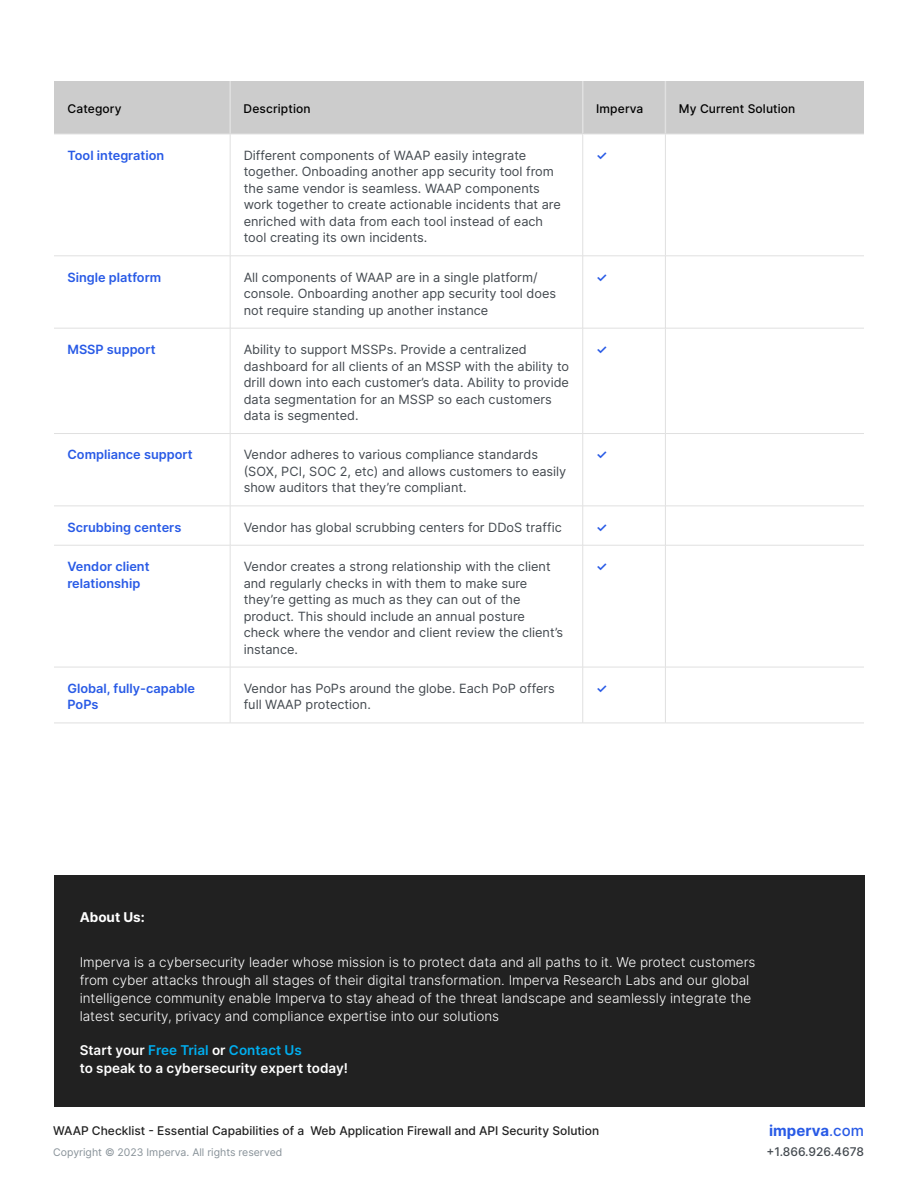
<style>
.page{position:relative;width:918px;height:1188px;background:#fff}
.page>*{position:absolute;margin:0;border:0;box-sizing:border-box;transform-origin:0 0}
.t1{font:700 15px "Inter";color:#285ae6}
.t2{font:300 13.5px/18px "Inter";color:#fff}
.t3{font:600 13.5px/18px "Inter";color:#fff}
.t4{font:700 13.5px "Inter";color:#fff}
.t5{font:12.75px/16.5px "Inter";color:#43494f}
.t6{font:600 12.75px/16.5px "Inter";color:#285ae6}
.t7{font:500 12px "Inter";color:#212121}
.t8{font:500 12px "Inter";letter-spacing:.01em;color:#000}
.t9{font:500 12px "Inter";color:#43494f}
.t10{font:10.5px "Inter";color:#879198}
.s1{color:#00aeef}
.s2{font-weight:400}
.s3{font-weight:500}
</style>
<div class="page">
<div style="left:54px;top:81px;width:810px;height:53px;background:#ccc"></div>
<hr style="left:229px;top:81px;width:2px;height:53px;background:#e0e0e0">
<hr style="left:582px;top:81px;width:2px;height:53px;background:#e0e0e0">
<hr style="left:665px;top:81px;width:1px;height:53px;background:#e0e0e0">
<hr style="left:54px;top:134px;width:176px;height:1px;background:#e0e0e0">
<hr style="left:230px;top:134px;width:353px;height:1px;background:#e0e0e0">
<hr style="left:230px;top:134px;width:1px;height:122px;background:#e0e0e0">
<hr style="left:582px;top:134px;width:1px;height:122px;background:#e0e0e0">
<hr style="left:665px;top:134px;width:1px;height:122px;background:#e0e0e0">
<hr style="left:54px;top:256px;width:176px;height:1px;background:#e0e0e0">
<hr style="left:230px;top:256px;width:353px;height:1px;background:#e0e0e0">
<hr style="left:230px;top:256px;width:1px;height:72px;background:#e0e0e0">
<hr style="left:583px;top:256px;width:82px;height:1px;background:#e0e0e0">
<hr style="left:582px;top:256px;width:1px;height:72px;background:#e0e0e0">
<hr style="left:665px;top:256px;width:199px;height:1px;background:#e0e0e0">
<hr style="left:665px;top:256px;width:1px;height:72px;background:#e0e0e0">
<hr style="left:54px;top:328px;width:176px;height:1px;background:#e0e0e0">
<hr style="left:230px;top:328px;width:353px;height:1px;background:#e0e0e0">
<hr style="left:230px;top:328px;width:1px;height:105px;background:#e0e0e0">
<hr style="left:583px;top:328px;width:82px;height:1px;background:#e0e0e0">
<hr style="left:582px;top:328px;width:1px;height:105px;background:#e0e0e0">
<hr style="left:665px;top:328px;width:199px;height:1px;background:#e0e0e0">
<hr style="left:665px;top:328px;width:1px;height:105px;background:#e0e0e0">
<hr style="left:54px;top:433px;width:176px;height:1px;background:#e0e0e0">
<hr style="left:230px;top:433px;width:353px;height:1px;background:#e0e0e0">
<hr style="left:230px;top:434px;width:1px;height:72px;background:#e0e0e0">
<hr style="left:583px;top:433px;width:82px;height:1px;background:#e0e0e0">
<hr style="left:582px;top:434px;width:1px;height:72px;background:#e0e0e0">
<hr style="left:665px;top:433px;width:199px;height:1px;background:#e0e0e0">
<hr style="left:665px;top:434px;width:1px;height:72px;background:#e0e0e0">
<hr style="left:54px;top:506px;width:176px;height:1px;background:#e0e0e0">
<hr style="left:230px;top:506px;width:353px;height:1px;background:#e0e0e0">
<hr style="left:230px;top:506px;width:1px;height:39px;background:#e0e0e0">
<hr style="left:583px;top:506px;width:82px;height:1px;background:#e0e0e0">
<hr style="left:582px;top:506px;width:1px;height:39px;background:#e0e0e0">
<hr style="left:665px;top:506px;width:199px;height:1px;background:#e0e0e0">
<hr style="left:665px;top:506px;width:1px;height:39px;background:#e0e0e0">
<hr style="left:54px;top:545px;width:176px;height:1px;background:#e0e0e0">
<hr style="left:230px;top:545px;width:353px;height:1px;background:#e0e0e0">
<hr style="left:230px;top:545px;width:1px;height:122px;background:#e0e0e0">
<hr style="left:583px;top:545px;width:82px;height:1px;background:#e0e0e0">
<hr style="left:582px;top:545px;width:1px;height:122px;background:#e0e0e0">
<hr style="left:665px;top:545px;width:199px;height:1px;background:#e0e0e0">
<hr style="left:665px;top:545px;width:1px;height:122px;background:#e0e0e0">
<hr style="left:54px;top:667px;width:176px;height:1px;background:#e0e0e0">
<hr style="left:230px;top:667px;width:353px;height:1px;background:#e0e0e0">
<hr style="left:230px;top:667px;width:1px;height:56px;background:#e0e0e0">
<hr style="left:583px;top:667px;width:82px;height:1px;background:#e0e0e0">
<hr style="left:582px;top:667px;width:1px;height:56px;background:#e0e0e0">
<hr style="left:665px;top:667px;width:199px;height:1px;background:#e0e0e0">
<hr style="left:665px;top:667px;width:1px;height:56px;background:#e0e0e0">
<hr style="left:54px;top:723px;width:176px;height:1px;background:#e0e0e0">
<hr style="left:230px;top:723px;width:353px;height:1px;background:#e0e0e0">
<hr style="left:583px;top:723px;width:82px;height:1px;background:#e0e0e0">
<hr style="left:665px;top:723px;width:199px;height:1px;background:#e0e0e0">
<hr style="left:584px;top:134px;width:81px;height:1px;background:#e0e0e0">
<hr style="left:665px;top:134px;width:199px;height:1px;background:#e0e0e0">
<div style="left:54px;top:876px;width:810px;height:231px;background:#212121"></div>
<p class="t8" style="left:68px;top:102px;width:56px">Category</p>
<p class="t8" style="left:244px;top:102px;width:68px">Description</p>
<p class="t8" style="left:596px;top:102px;width:49px">Imperva</p>
<p class="t8" style="left:679px;top:102px;width:118px">My Current Solution</p>
<p class="t6" style="left:68px;top:147px;width:98px">Tool integration</p>
<p class="t5" style="left:244px;top:147px;width:319px">Different components of WAAP easily integrate together. Onboading another app security tool from the same vendor is seamless. WAAP components work together to create actionable incidents that are enriched with data from each tool instead of each tool creating its own incidents.</p>
<p class="t6" style="left:596px;top:147px;width:13px">✓</p>
<p class="t6" style="left:68px;top:269px;width:95px">Single platform</p>
<p class="t5" style="left:244px;top:269px;width:314px">All components of WAAP are in a single platform/ console. Onboarding another app security tool does not require standing up another instance</p>
<p class="t6" style="left:596px;top:269px;width:13px">✓</p>
<p class="t6" style="left:68px;top:341px;width:90px">MSSP support</p>
<p class="t5" style="left:244px;top:341px;width:327px">Ability to support MSSPs. Provide a centralized dashboard for all clients of an MSSP with the ability to drill down into each customer’s data. Ability to provide data segmentation for an MSSP so each customers data is segmented.</p>
<p class="t6" style="left:596px;top:341px;width:13px">✓</p>
<p class="t6" style="left:68px;top:446px;width:127px">Compliance support</p>
<p class="t5" style="left:244px;top:446px;width:324px">Vendor adheres to various compliance standards (SOX, PCI, SOC 2, etc) and allows customers to easily show auditors that they’re compliant.</p>
<p class="t6" style="left:596px;top:446px;width:13px">✓</p>
<p class="t6" style="left:68px;top:519px;width:115px">Scrubbing centers</p>
<p class="t5" style="left:244px;top:519px;width:320px">Vendor has global scrubbing centers for DDoS traffic</p>
<p class="t6" style="left:596px;top:519px;width:13px">✓</p>
<p class="t6" style="left:68px;top:558px;width:84px">Vendor client relationship</p>
<p class="t5" style="left:244px;top:558px;width:321px">Vendor creates a strong relationship with the client and regularly checks in with them to make sure they’re getting as much as they can out of the product. This should include an annual posture check where the vendor and client review the client’s instance.</p>
<p class="t6" style="left:596px;top:558px;width:13px">✓</p>
<p class="t6" style="left:68px;top:680px;width:129px">Global, fully-capable<br>PoPs</p>
<p class="t5" style="left:244px;top:680px;width:313px">Vendor has PoPs around the globe. Each PoP offers full WAAP protection.</p>
<p class="t6" style="left:596px;top:680px;width:13px">✓</p>
<p class="t4" style="left:80px;top:909px;width:67px">About Us:</p>
<p class="t2" style="left:80px;top:953px;width:677px">Imperva is a cybersecurity leader whose mission is to protect data and all paths to it. We protect customers from cyber attacks through all stages of their digital transformation. Imperva Research Labs and our global intelligence community enable Imperva to stay ahead of the threat landscape and seamlessly integrate the latest security, privacy and compliance expertise into our solutions</p>
<p class="t3" style="left:80px;top:1041px;width:270px">Start your <span class="s1">Free Trial</span> or <span class="s1">Contact Us<br></span>to speak to a cybersecurity expert today!</p>
<p class="t7" style="left:53px;top:1124px;width:547px">WAAP Checklist - Essential Capabilities of a Web Application Firewall and API Security Solution</p>
<p class="t10" style="left:53px;top:1146px;width:231px">Copyright © 2023 Imperva. All rights reserved</p>
<p class="t1" style="left:769px;top:1121px;width:96px">imperva<span class="s2">.</span><span class="s3">com</span></p>
<p class="t9" style="left:767px;top:1145px;width:99px">+1.866.926.4678</p>
</div>
